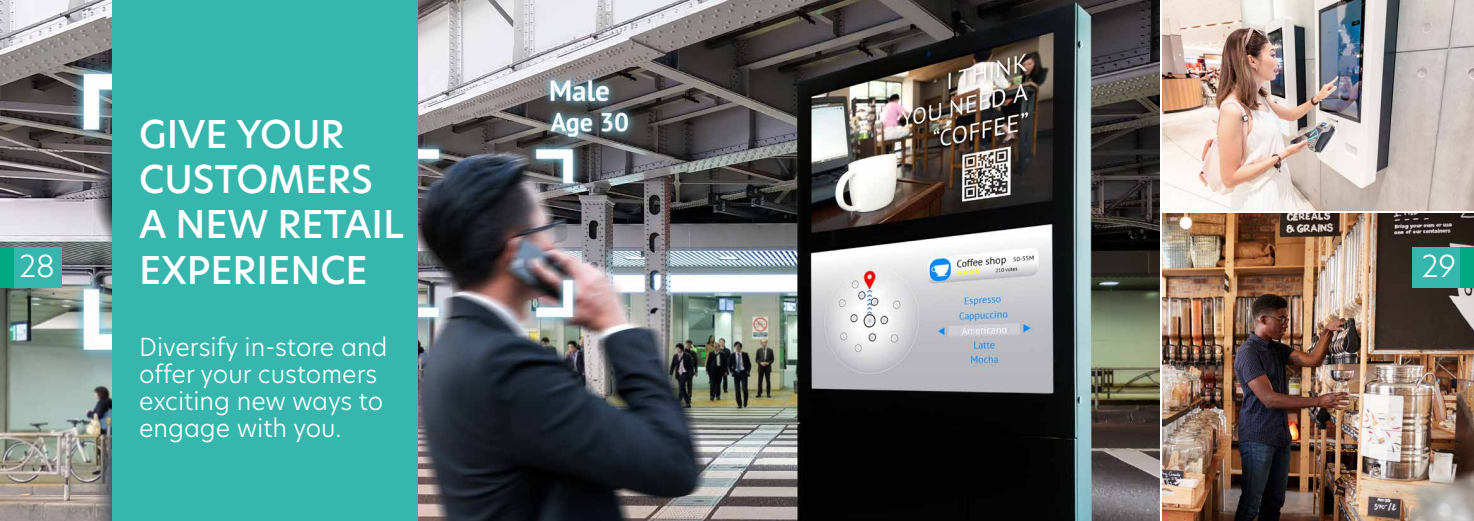
<style>
.page{position:relative;width:1474px;height:521px;background:#fff}
.page>*{position:absolute;margin:0;border:0;box-sizing:border-box;transform-origin:0 0}
.t1{font:500 37.62px/45.1px "Hero New";color:#fff}
.t2{font:300 29.75px "Hero New";color:#fff}
.t3{font:300 24.5px/27.1px "Hero New";color:#fff}
</style>
<div class="page">
<img style="left:1162px;top:213px;width:311px;height:308px">
<img style="left:0;top:0;width:112px;height:521px">
<img style="left:418px;top:0;width:741px;height:521px">
<div style="left:112px;top:0;width:306px;height:521px;background:#37b6ae"></div>
<div style="left:1412px;top:247px;width:61px;height:40px;background:#37b6ae"></div>
<div style="left:1460px;top:247px;width:13px;height:40px;background:#00a984"></div>
<img style="left:1162px;top:0;width:311px;height:210px">
<div style="left:0;top:247px;width:61px;height:40px;background:#37b6ae"></div>
<div style="left:0;top:247px;width:13px;height:40px;background:#00a984"></div>
<h1 class="t1" style="left:139px;top:111px;width:266px">GIVE YOUR<br>CUSTOMERS<br>A NEW RETAIL<br>EXPERIENCE</h1>
<p class="t2" style="left:19px;top:246px;width:37px">28</p>
<p class="t2" style="left:1421px;top:246px;width:36px">29</p>
<p class="t3" style="left:139px;top:333px;width:250px">Diversify in-store and offer your customers exciting new ways to engage with you.</p>
</div>
